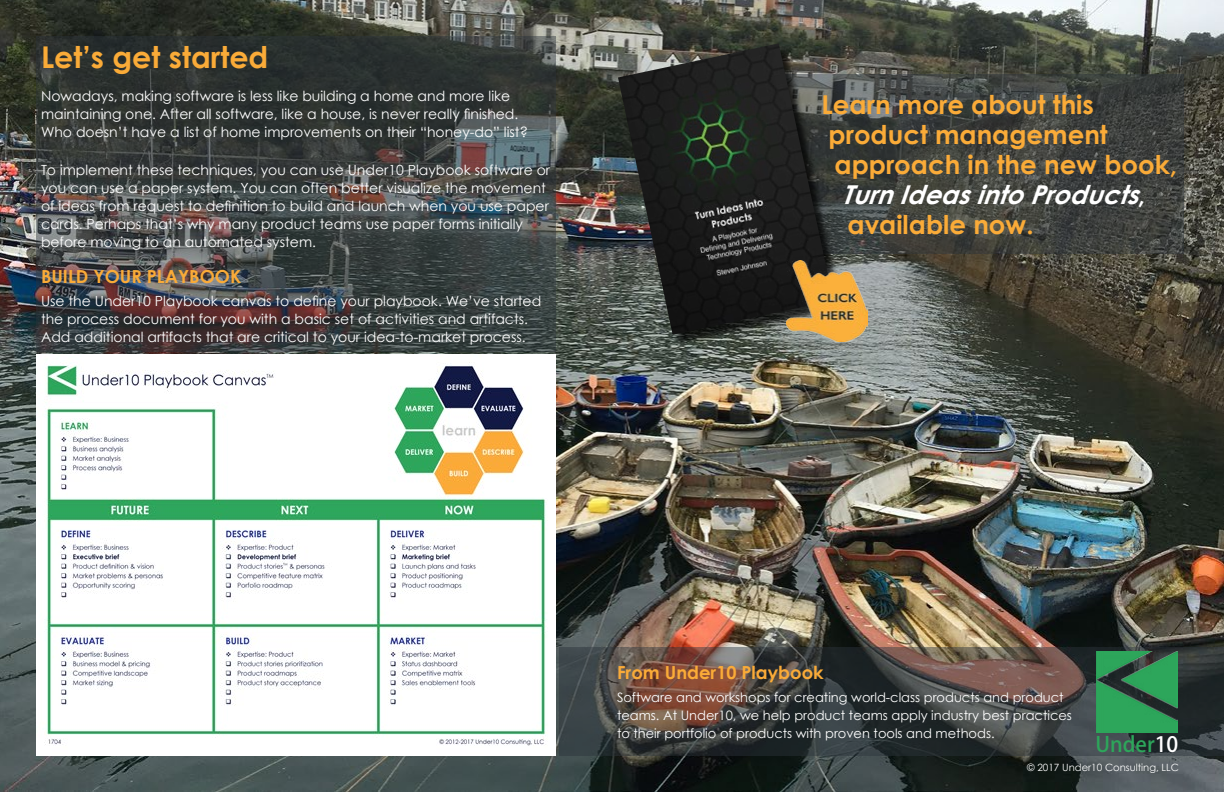
<style>
.page{position:relative;width:1224px;height:792px;background:#fff}
.page>*{position:absolute;margin:0;border:0;box-sizing:border-box;transform-origin:0 0}
.Larger_heading{font:700 30px "Century Gothic";color:#faab38}
.t1{font:700 26px "Century Gothic";color:#faab38}
.t2{font:italic 700 26px "Century Gothic";color:#fff}
.Heading{font:500 21px "Koz Go Pro";color:#2da65b}
.Paragraph_Style_2{font:700 18px "Century Gothic";color:#faab38}
.t3{font:14px/18px "Century Gothic";color:#fff}
.t4{font:13px/18px "Century Gothic";color:#fff}
.Heading-2{font:10px "Century Gothic";color:#fff}
.s1{font-style:normal}
.s2{color:#fff}
</style>
<div class="page">
<img style="left:0;top:0;width:1224px;height:792px">
<svg style="left:560px;top:647px;width:664px;height:109px;background:#46413f"></svg>
<svg style="left:846px;top:75px;width:338px;height:179px;background:#404340"></svg>
<div style="left:620px;top:45px;width:226px;height:302px;background:#000;opacity:.75"></div>
<img style="left:618px;top:43px;width:215px;height:292px">
<img style="left:787px;top:261px;width:80px;height:81px">
<svg style="left:36px;top:36px;width:520px;height:315px;background:#3c3f3f"></svg>
<img style="left:36px;top:354px;width:520px;height:402px">
<img style="left:1096px;top:651px;width:82px;height:81px">
<p class="Larger_heading" style="left:41px;top:34px;width:229px">Let’s get started</p>
<p class="t3" style="left:41px;top:86px;width:489px">Nowadays, making software is less like building a home and more like maintaining one. After all software, like a house, is never really finished.<br>Who doesn’t have a list of home improvements on their “honey-do” list?</p>
<p class="t3" style="left:41px;top:160px;width:511px">To implement these techniques, you can use Under10 Playbook software or you can use a paper system. You can often better visualize the movement of ideas from request to definition to build and launch when you use paper cards. Perhaps that’s why many product teams use paper forms initially before moving to an automated system.</p>
<p class="Paragraph_Style_2" style="left:41px;top:263px;width:202px">BUILD YOUR PLAYBOOK</p>
<p class="t3" style="left:41px;top:292px;width:502px">Use the Under10 Playbook canvas to define your playbook. We’ve started the process document for you with a basic set of activities and artifacts.<br>Add additional artifacts that are critical to your idea-to-market process.</p>
<p class="t1" style="left:822px;top:85px;width:274px">Learn more about this</p>
<p class="t1" style="left:829px;top:115px;width:281px">product management</p>
<p class="t1" style="left:835px;top:145px;width:344px">approach in the new book,</p>
<p class="t2" style="left:842px;top:175px;width:311px">TurnIdeasintoProducts<span class="s1">,</span></p>
<p class="t1" style="left:848px;top:205px;width:188px">available now.</p>
<p class="Paragraph_Style_2" style="left:617px;top:659px;width:208px">From Under10 Playbook</p>
<p class="t4" style="left:617px;top:688px;width:456px">Software and workshops for creating world-class products and product teams. At Under10, we help product teams apply industry best practices to their portfolio of products with proven tools and methods.</p>
<p class="Heading-2" style="left:1027px;top:760px;width:153px">© 2017 Under10 Consulting, LLC</p>
<p class="Heading" style="left:1096px;top:731px;width:84px">Under<span class="s2">10</span></p>
</div>
